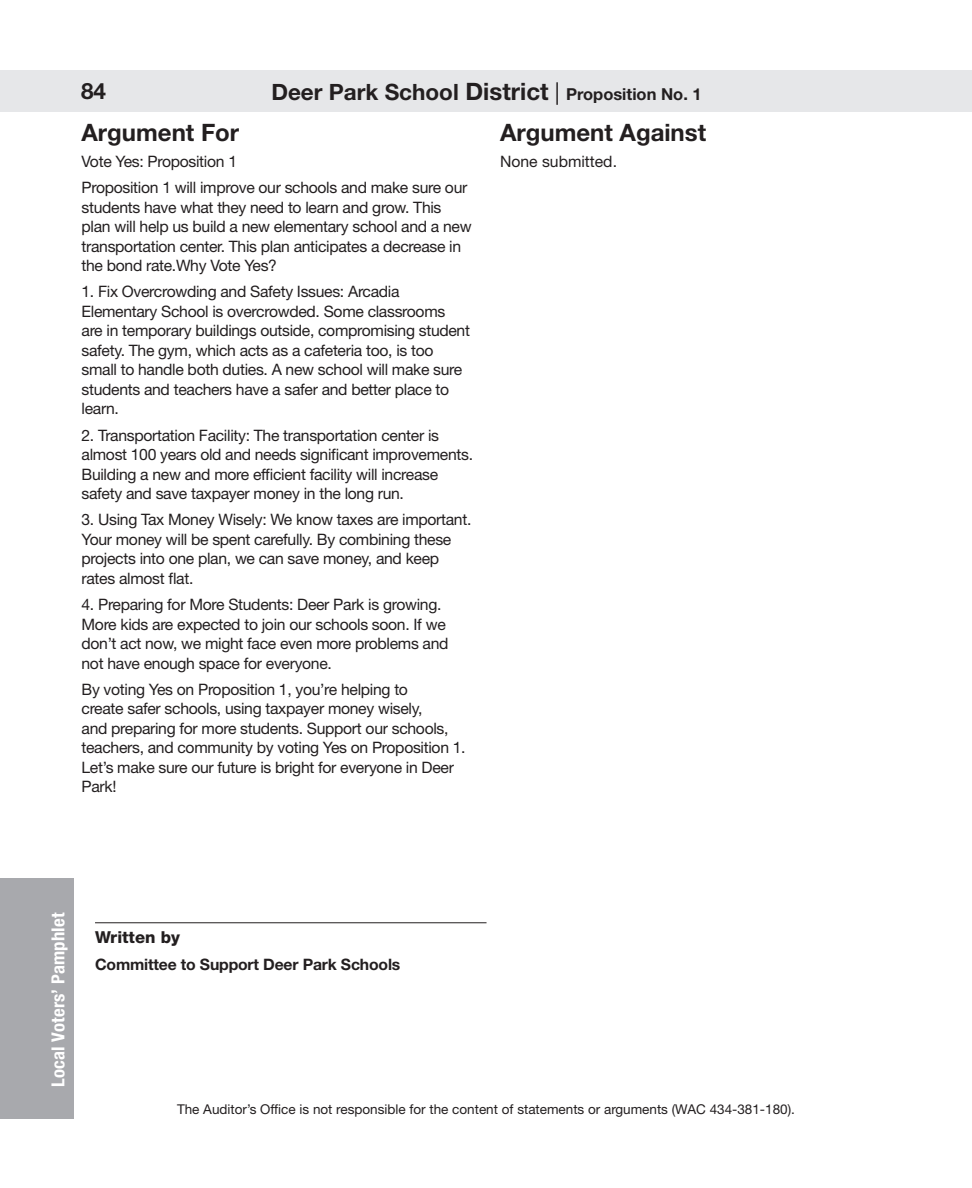
<style>
.page{position:relative;width:972px;height:1188px;background:#fff}
.page>*{position:absolute;margin:0;border:0;box-sizing:border-box;transform-origin:0 0}
.t1{font:700 24px "Helvetica Neue LT Std";color:#231f20}
.t2{font:700 22.5px "Helvetica Neue LT Std";color:#231f20}
.t3{font:700 condensed 18px "Helvetica Neue LT Std";letter-spacing:.01em;color:#fff;scale:1.04 1}
.t4{font:700 16.5px "Helvetica Neue LT Std";color:#231f20}
.t5{font:800 16.5px "Helvetica Neue LT Std";color:#231f20}
.t6{font:15.75px/19.5px "Helvetica Neue LT Std";letter-spacing:-.02em;color:#231f20}
.t7{font:700 15.75px "Helvetica Neue LT Std";letter-spacing:-.01em;color:#231f20}
.t8{font:15.75px "Helvetica Neue LT Std";color:#231f20}
.t9{font:13.5px "Helvetica Neue LT Std";color:#231f20}
.s1{font-size:22.5px}
.s2{font-size:24px}
.s3{font-weight:400;font-size:22.5px}
</style>
<div class="page">
<div style="left:891px;top:70px;width:81px;height:42px;background:#e6e7e9"></div>
<div style="left:0;top:70px;width:945px;height:42px;background:#e6e7e9"></div>
<div style="left:0;top:878px;width:73px;height:241px;background:#a8a9ad"></div>
<hr style="left:95px;top:922px;width:392px;height:1px;background:#231f20">
<h2 class="t2" style="left:81px;top:77px;width:27px">84</h2>
<p class="t4" style="left:271px;top:84px;width:432px"><span class="s1">Deer Park School</span> <span class="s2">District</span> <span class="s3">|</span> Proposition No. 1</p>
<h1 class="t1" style="left:82px;top:117px;width:159px">Argument For</h1>
<p class="t6" style="left:82px;top:148px;width:387px;line-height:26.2px">Vote Yes: Proposition 1<br>Proposition 1 will improve our schools and make sure our</p>
<p class="t6" style="left:82px;top:197px;width:392px">students have what they need to learn and grow. This plan will help us build a new elementary school and a new transportation center. This plan anticipates a decrease in the bond rate.Why Vote Yes?</p>
<p class="t6" style="left:82px;top:282px;width:390px">1. Fix Overcrowding and Safety Issues: Arcadia Elementary School is overcrowded. Some classrooms are in temporary buildings outside, compromising student safety. The gym, which acts as a cafeteria too, is too small to handle both duties. A new school will make sure students and teachers have a safer and better place to learn.</p>
<p class="t6" style="left:82px;top:425px;width:393px">2. Transportation Facility: The transportation center is almost 100 years old and needs significant improvements.<br>Building a new and more efficient facility will increase safety and save taxpayer money in the long run.</p>
<p class="t6" style="left:82px;top:510px;width:391px">3. Using Tax Money Wisely: We know taxes are important.<br>Your money will be spent carefully. By combining these projects into one plan, we can save money, and keep rates almost flat.</p>
<p class="t6" style="left:82px;top:595px;width:369px">4. Preparing for More Students: Deer Park is growing.<br>More kids are expected to join our schools soon. If we don’t act now, we might face even more problems and not have enough space for everyone.</p>
<p class="t6" style="left:82px;top:679px;width:386px">By voting Yes on Proposition 1, you’re helping to<br>create safer schools, using taxpayer money wisely,<br>and preparing for more students. Support our schools, teachers, and community by voting Yes on Proposition 1.<br>Let’s make sure our future is bright for everyone in Deer Park!</p>
<h1 class="t1" style="left:500px;top:117px;width:208px">Argument Against</h1>
<p class="t8" style="left:500px;top:152px;width:119px">None submitted.</p>
<p class="t3" style="left:47px;top:1087px;width:169px;rotate:-90deg">Local Voters’ Pamphlet</p>
<p class="t5" style="left:95px;top:928px;width:86px">Written by</p>
<p class="t7" style="left:95px;top:954px;width:307px">Committee to Support Deer Park Schools</p>
<p class="t9" style="left:177px;top:1101px;width:619px">The Auditor’s Office is not responsible for the content of statements or arguments (WAC 434-381-180).</p>
</div>
